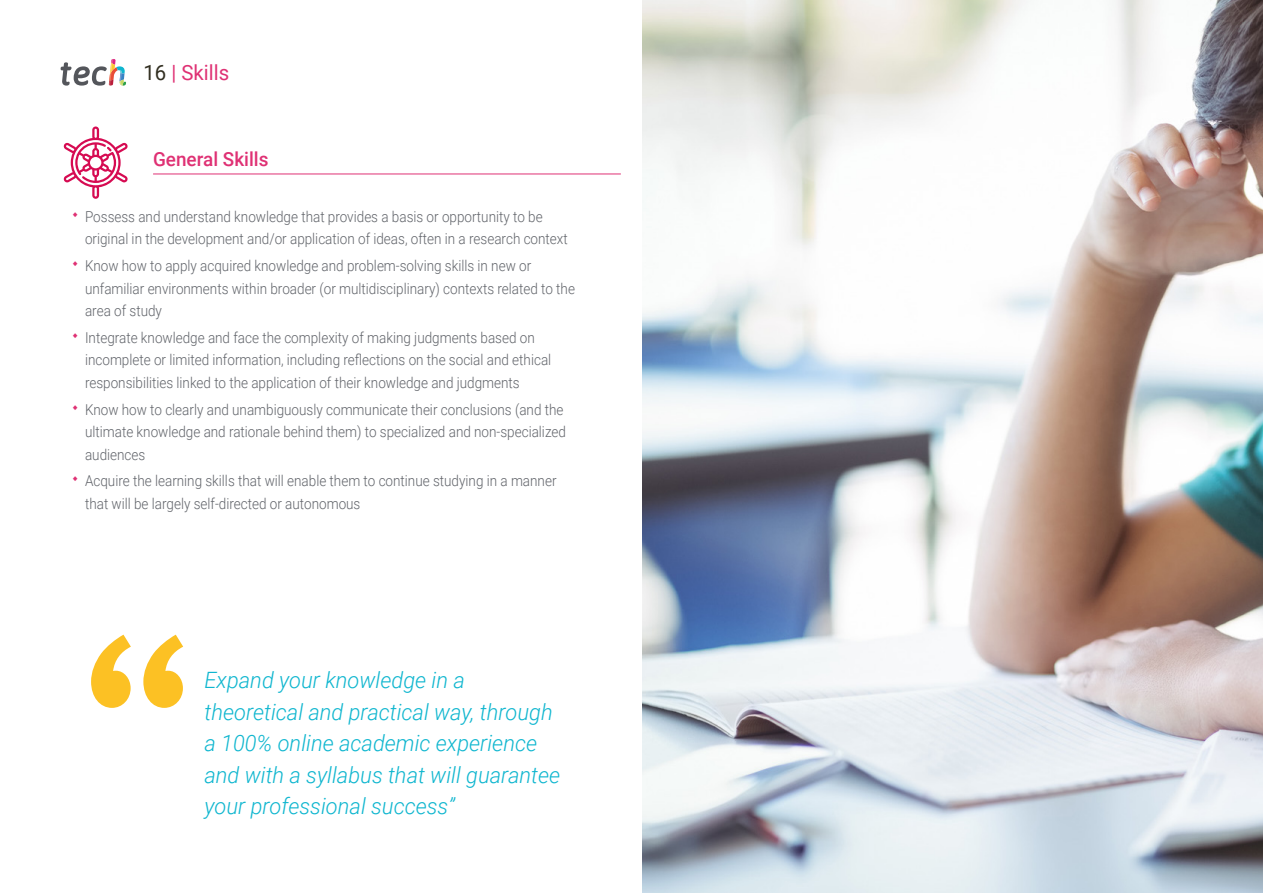
<style>
.page{position:relative;width:1263px;height:893px;background:#fff}
.page>*{position:absolute;margin:0;border:0;box-sizing:border-box;transform-origin:0 0}
.t1{font:italic 300 22.5px/31.5px "Roboto";color:#0fb6cf}
.t2{font:21px "Roboto";color:#df3174}
.t3{font:500 19.5px "Roboto";color:#df3174}
.t4{font:300 15px/22.5px "Roboto";color:#61646a;scale:.9 1}
.s1{color:#312e20}
</style>
<div class="page">
<hr style="left:153px;top:174px;width:468px;height:1px;background:#df3174">
<svg style="left:63px;top:126px;width:65px;height:73px"></svg>
<svg style="left:61px;top:59px;width:65px;height:27px"></svg>
<img style="left:642px;top:0;width:621px;height:893px">
<svg style="left:91px;top:635px;width:92px;height:73px"></svg>
<h2 class="t2" style="left:144px;top:57px;width:87px"><span class="s1">16</span> | Skills</h2>
<h3 class="t3" style="left:153px;top:145px;width:117px">General Skills</h3>
<p class="t4" style="left:85px;top:205px;width:538px">Possess and understand knowledge that provides a basis or opportunity to be original in the development and/or application of ideas, often in a research context</p>
<p class="t4" style="left:85px;top:254px;width:546px">Know how to apply acquired knowledge and problem-solving skills in new or unfamiliar environments within broader (or multidisciplinary) contexts related to the area of study</p>
<p class="t4" style="left:85px;top:326px;width:519px">Integrate knowledge and face the complexity of making judgments based on incomplete or limited information, including reflections on the social and ethical responsibilities linked to the application of their knowledge and judgments</p>
<p class="t4" style="left:85px;top:397px;width:536px">Know how to clearly and unambiguously communicate their conclusions (and the ultimate knowledge and rationale behind them) to specialized and non-specialized audiences</p>
<p class="t4" style="left:85px;top:469px;width:525px">Acquire the learning skills that will enable them to continue studying in a manner that will be largely self-directed or autonomous</p>
<h1 class="t1" style="left:204px;top:664px;width:357px">Expand your knowledge in a theoretical and practical way, through a 100% online academic experience and with a syllabus that will guarantee your professional success”</h1>
</div>
